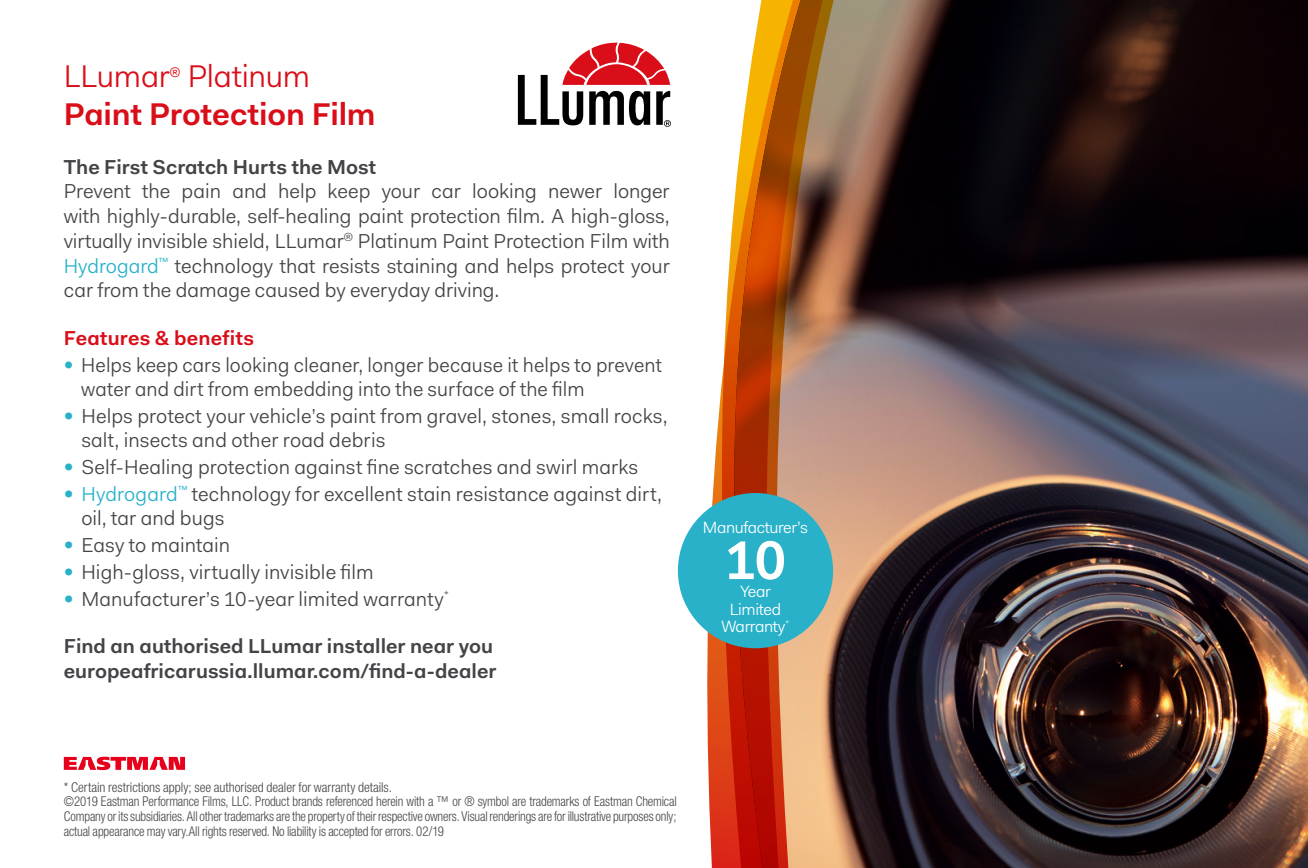
<style>
.page{position:relative;width:1308px;height:868px;background:#fff}
.page>*{position:absolute;margin:0;border:0;box-sizing:border-box;transform-origin:0 0}
.t1{font:600 54.68px "L Lumar Fakt Pro";color:#fff}
.t2{font:600 31.5px "L Lumar Fakt Pro";letter-spacing:-.005em;color:#d90e19}
.t3{font:31.5px "L Lumar Fakt Pro Blond";letter-spacing:-.015em;color:#d90e19}
.t4{font:20.25px/24.8px "L Lumar Fakt Pro Blond";letter-spacing:.005em;color:#454347}
.t5{font:600 20.25px/24.3px "L Lumar Fakt Pro";color:#454347}
.t6{font:600 20.25px "L Lumar Fakt Pro";letter-spacing:.015em;color:#d90e19}
.t7{font:16.43px/17.8px "L Lumar Fakt Pro Blond";letter-spacing:-.025em;color:#fff;text-align:center}
.t8{font:300 condensed 13.5px/14.6px "Helvetica Neue";letter-spacing:-.01em;color:#454347}
.s1{color:#28b1c9}
</style>
<div class="page">
<img style="left:841px;top:0;width:466px;height:867px">
<svg style="left:695px;top:0;width:146px;height:867px"></svg>
<svg style="left:64px;top:756px;width:121px;height:14px"></svg>
<svg style="left:518px;top:43px;width:152px;height:83px"></svg>
<div style="left:678px;top:493px;width:155px;height:155px;background:#28b1c9;border-radius:50%"></div>
<h2 class="t3" style="left:64px;top:55px;width:248px">LLumar<sup>®</sup> Platinum</h2>
<h2 class="t2" style="left:64px;top:93px;width:313px">Paint Protection Film</h2>
<p class="t5" style="left:64px;top:154px;width:314px">The First Scratch Hurts the Most</p>
<p class="t4" style="left:64px;top:179px;width:607px;text-align:justify">Prevent the pain and help keep your car looking newer longer with highly-durable, self-healing paint protection film. A high-gloss, virtually invisible shield, LLumar<sup>®</sup> Platinum Paint Protection Film with <span class="s1">Hydrogard</span><sup>™</sup> technology that resists staining and helps protect your car from the damage caused by everyday driving.</p>
<p class="t6" style="left:64px;top:324px;width:192px">Features &amp; benefits</p>
<p class="t4" style="left:81px;top:352px;width:582px;text-indent:-17px"><span class="s1">•</span> Helps keep cars looking cleaner, longer because it helps to prevent water and dirt from embedding into the surface of the film</p>
<p class="t4" style="left:81px;top:403px;width:588px;text-indent:-18px"><span class="s1">•</span> Helps protect your vehicle’s paint from gravel, stones, small rocks, salt, insects and other road debris</p>
<p class="t4" style="left:64px;top:454px;width:576px"><span class="s1">•</span> Self-Healing protection against fine scratches and swirl marks</p>
<p class="t4" style="left:81px;top:481px;width:582px;text-indent:-18px"><span class="s1">• Hydrogard</span><sup>™</sup> technology for excellent stain resistance against dirt, oil, tar and bugs</p>
<p class="t4" style="left:64px;top:532px;width:168px"><span class="s1">•</span> Easy to maintain</p>
<p class="t4" style="left:64px;top:559px;width:311px"><span class="s1">•</span> High-gloss, virtually invisible film</p>
<p class="t4" style="left:64px;top:586px;width:387px"><span class="s1">•</span> Manufacturer’s 10-year limited warranty<sup>*</sup></p>
<p class="t5" style="left:64px;top:634px;width:434px">Find an authorised LLumar installer near you europeafricarussia.llumar.com/find-a-dealer</p>
<p class="t7" style="left:703px;top:518px;width:107px">Manufacturer’s</p>
<h1 class="t1" style="left:725px;top:523px;width:62px">10</h1>
<p class="t7" style="left:721px;top:582px;width:69px">Year<br>Limited<br>Warranty<sup>*</sup></p>
<p class="t8" style="left:64px;top:779px;width:614px">* Certain restrictions apply; see authorised dealer for warranty details.<br>©2019 Eastman Performance Films, LLC. Product brands referenced herein with a ™ or ® symbol are trademarks of Eastman Chemical Company or its subsidiaries. All other trademarks are the property of their respective owners. Visual renderings are for illustrative purposes only; actual appearance may vary.All rights reserved. No liability is accepted for errors. 02/19</p>
</div>
